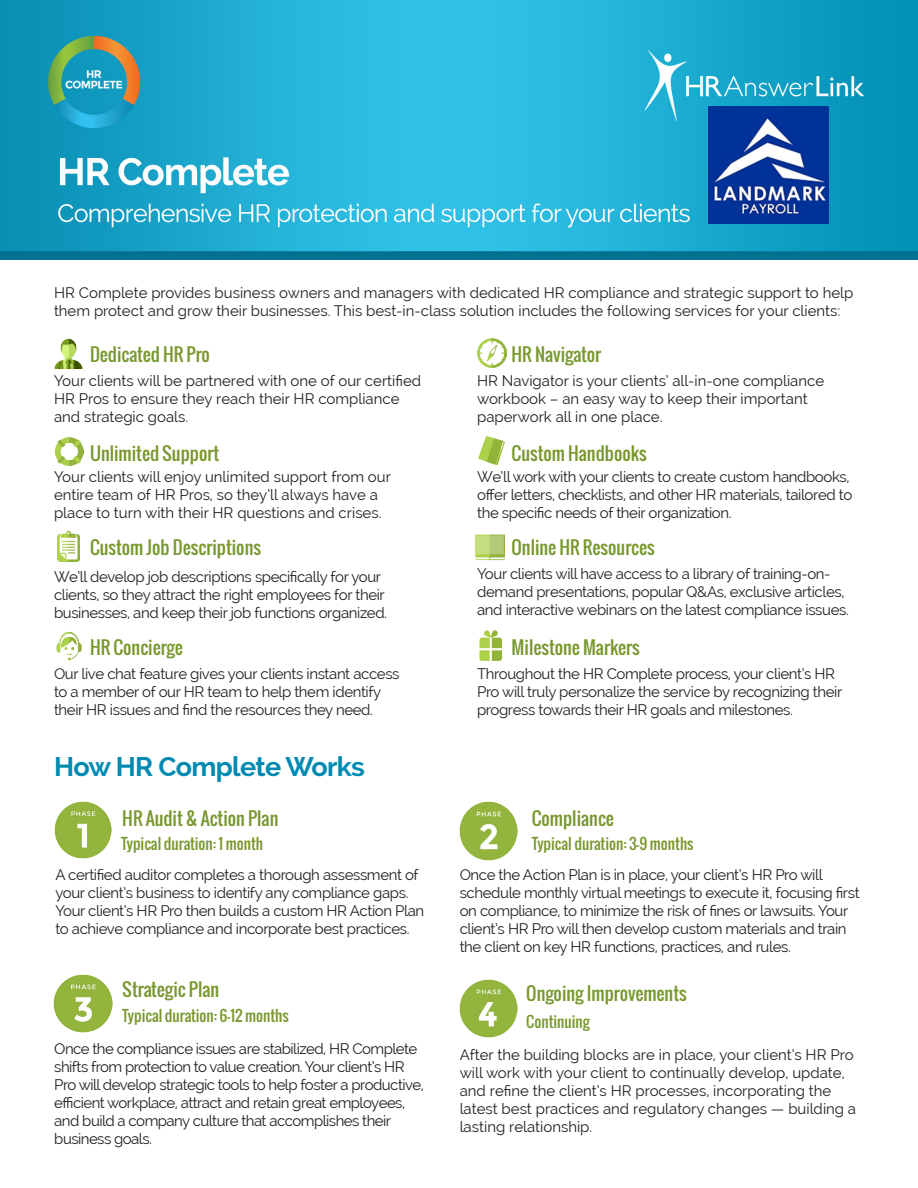
<style>
.page{position:relative;width:918px;height:1188px;background:#fff}
.page>*{position:absolute;margin:0;border:0;box-sizing:border-box;transform-origin:0 0}
.t1{font:700 27px "Raleway";letter-spacing:-.025em;color:#008ab2}
.t2{font:18px "Oswald";color:#79982f}
.t3{font:15px/18px "Raleway";letter-spacing:-.025em;color:#231f20}
.t4{font:15px/18px "Raleway";color:#231f20}
.t5{font:15px "Oswald";color:#79982f}
</style>
<div class="page">
<img style="left:55px;top:802px;width:57px;height:57px">
<img style="left:459px;top:802px;width:58px;height:58px">
<img style="left:54px;top:974px;width:58px;height:58px">
<img style="left:459px;top:979px;width:58px;height:58px">
<img style="left:54px;top:338px;width:29px;height:31px">
<img style="left:55px;top:437px;width:28px;height:29px">
<img style="left:57px;top:530px;width:23px;height:32px">
<img style="left:56px;top:631px;width:26px;height:30px">
<img style="left:477px;top:338px;width:29px;height:30px">
<img style="left:478px;top:436px;width:27px;height:29px">
<img style="left:476px;top:534px;width:29px;height:27px">
<img style="left:479px;top:630px;width:23px;height:31px">
<img style="left:0;top:0;width:918px;height:260px">
<img style="left:709px;top:107px;width:119px;height:117px">
<p class="t4" style="left:54px;top:284px;width:801px">HR Complete provides business owners and managers with dedicated HR compliance and strategic support to help them protect and grow their businesses. This best-in-class solution includes the following services for your clients:</p>
<p class="t2" style="left:90px;top:341px;width:122px">Dedicated HR Pro</p>
<p class="t4" style="left:54px;top:372px;width:369px">Your clients will be partnered with one of our certified<br>HR Pros to ensure they reach their HR compliance and strategic goals.</p>
<p class="t2" style="left:512px;top:439px;width:137px">Custom Handbooks</p>
<p class="t2" style="left:512px;top:341px;width:91px">HR Navigator</p>
<p class="t4" style="left:477px;top:372px;width:349px">HR Navigator is your clients’ all-in-one compliance workbook – an easy way to keep their important paperwork all in one place.</p>
<p class="t2" style="left:90px;top:439px;width:131px">Unlimited Support</p>
<p class="t4" style="left:54px;top:467px;width:339px">Your clients will enjoy unlimited support from our entire team of HR Pros, so they’ll always have a place to turn with their HR questions and crises.</p>
<p class="t2" style="left:90px;top:533px;width:173px">Custom Job Descriptions</p>
<p class="t3" style="left:54px;top:568px;width:335px">We’ll develop job descriptions specifically for your clients, so they attract the right employees for their businesses, and keep their job functions organized.</p>
<p class="t3" style="left:477px;top:467px;width:377px">We’ll work with your clients to create custom handbooks, offer letters, checklists, and other HR materials, tailored to the specific needs of their organization.</p>
<p class="t2" style="left:512px;top:533px;width:145px">Online HR Resources</p>
<p class="t3" style="left:477px;top:565px;width:373px">Your clients will have access to a library of training-on&shy;demand presentations, popular Q&amp;As, exclusive articles, and interactive webinars on the latest compliance issues.</p>
<p class="t2" style="left:90px;top:634px;width:94px">HR Concierge</p>
<p class="t3" style="left:54px;top:664px;width:347px">Our live chat feature gives your clients instant access to a member of our HR team to help them identify their HR issues and find the resources they need.</p>
<p class="t2" style="left:512px;top:634px;width:130px">Milestone Markers</p>
<p class="t3" style="left:477px;top:664px;width:367px">Throughout the HR Complete process, your client’s HR<br>Pro will truly personalize the service by recognizing their progress towards their HR goals and milestones.</p>
<p class="t1" style="left:54px;top:751px;width:312px">How HR Complete Works</p>
<p class="t2" style="left:122px;top:805px;width:158px">HR Audit &amp; Action Plan</p>
<p class="t5" style="left:121px;top:833px;width:143px">Typical duration: 1 month</p>
<p class="t3" style="left:55px;top:866px;width:370px">A certified auditor completes a thorough assessment of your client’s business to identify any compliance gaps.<br>Your client’s HR Pro then builds a custom HR Action Plan to achieve compliance and incorporate best practices.</p>
<p class="t3" style="left:460px;top:866px;width:402px">Once the Action Plan is in place, your client’s HR Pro will schedule monthly virtual meetings to execute it, focusing first on compliance, to minimize the risk of fines or lawsuits. Your client’s HR Pro will then develop custom materials and train the client on key HR functions, practices, and rules.</p>
<p class="t2" style="left:532px;top:805px;width:84px">Compliance</p>
<p class="t5" style="left:532px;top:833px;width:163px">Typical duration: 3-9 months</p>
<p class="t2" style="left:122px;top:976px;width:98px">Strategic Plan</p>
<p class="t5" style="left:122px;top:1005px;width:168px">Typical duration: 6-12 months</p>
<p class="t3" style="left:54px;top:1040px;width:371px">Once the compliance issues are stabilized, HR Complete shifts from protection to value creation. Your client’s HR Pro will develop strategic tools to help foster a productive, efficient workplace, attract and retain great employees, and build a company culture that accomplishes their business goals.</p>
<p class="t2" style="left:526px;top:980px;width:162px">Ongoing Improvements</p>
<p class="t5" style="left:526px;top:1010px;width:65px">Continuing</p>
<p class="t4" style="left:460px;top:1045px;width:398px">After the building blocks are in place, your client’s HR Pro will work with your client to continually develop, update, and refine the client’s HR processes, incorporating the latest best practices and regulatory changes — building a lasting relationship.</p>
</div>
